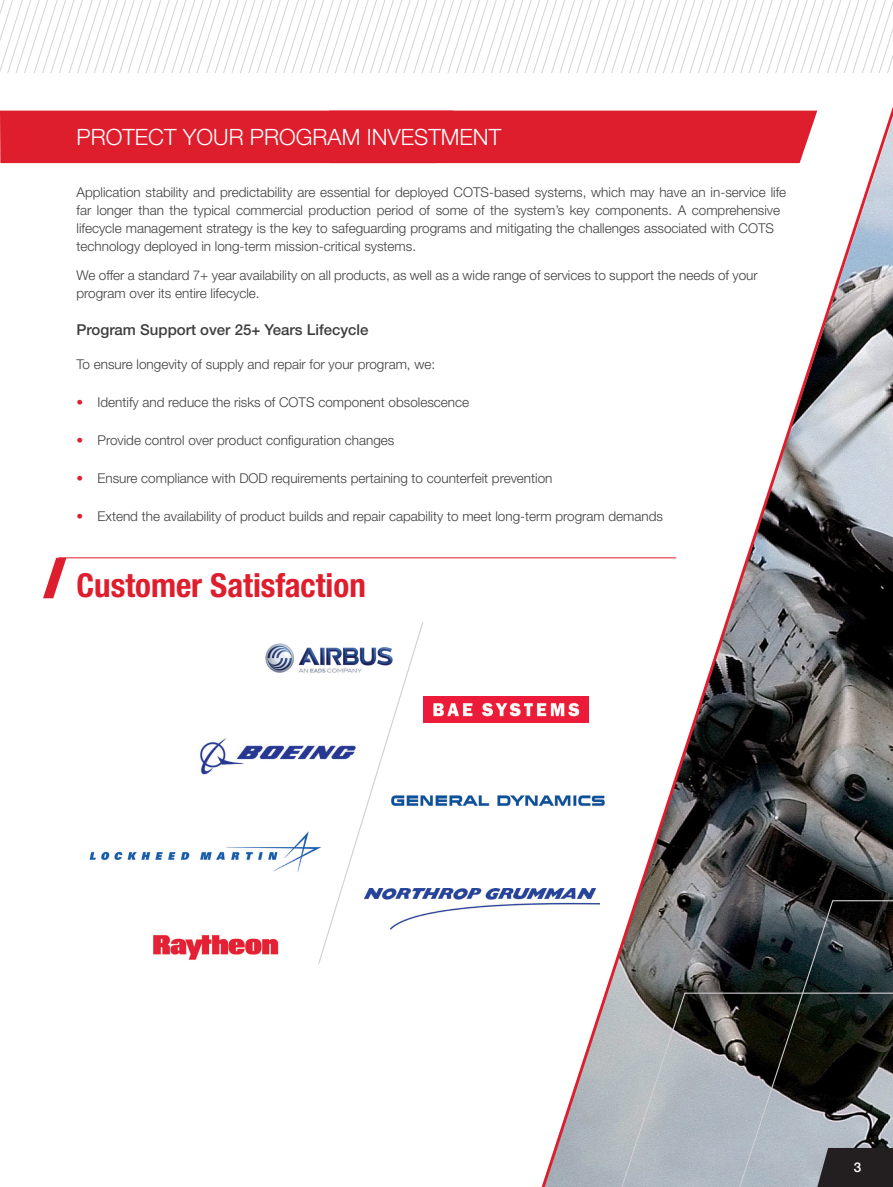
<style>
.page{position:relative;width:893px;height:1187px;background:#fff}
.page>*{position:absolute;margin:0;border:0;box-sizing:border-box;transform-origin:0 0}
.Heading_186-22{font:700 condensed 33px "Helvetica Neue LT Std";color:#df1e2d}
.Main_Section_Header{font:300 22.5px "Helvetica Neue LT Std";color:#fff}
.Subhead-2{font:500 15px "Helvetica Neue LT Pro";color:#3e3e3f}
.Body_Text{font:300 13.5px/18px "Helvetica Neue LT Std";color:#3e3e3f}
.Bodytext_indent{font:300 13.5px "Helvetica Neue LT Std";color:#3e3e3f}
.t1{font:500 13.5px "Helvetica Neue LT Std";color:#fff}
.s1{color:#df1e2d}
</style>
<div class="page">
<svg style="left:519px;top:106px;width:374px;height:1080px"></svg>
<svg style="left:43px;top:558px;width:23px;height:40px"></svg>
<hr style="left:59px;top:557px;width:617px;height:1px;background:#df1e2d">
<img style="left:424px;top:888px;width:175px;height:45px">
<svg style="left:0;top:0;width:481px;height:73px"></svg>
<svg style="left:481px;top:0;width:412px;height:73px"></svg>
<div style="left:0;top:111px;width:817px;height:52px;background:#df1e2d"></div>
<img style="left:424px;top:786px;width:186px;height:26px">
<img style="left:153px;top:934px;width:126px;height:26px">
<img style="left:89px;top:831px;width:228px;height:41px">
<img style="left:424px;top:696px;width:165px;height:26px">
<img style="left:199px;top:738px;width:118px;height:37px">
<img style="left:265px;top:643px;width:52px;height:30px">
<svg style="left:317px;top:622px;width:107px;height:343px"></svg>
<svg style="left:714px;top:899px;width:179px;height:92px;background:#2b3336"></svg>
<svg style="left:594px;top:991px;width:299px;height:195px;background:#7c8183"></svg>
<svg style="left:566px;top:730px;width:79px;height:60px"></svg>
<svg style="left:811px;top:1147px;width:82px;height:39px;background:#39373a"></svg>
<p class="Main_Section_Header" style="left:77px;top:123px;width:426px">PROTECT YOUR PROGRAM INVESTMENT</p>
<p class="Body_Text" style="left:77px;top:183px;width:711px">Application stability and predictability are essential for deployed COTS-based systems, which may have an in-service life far longer than the typical commercial production period of some of the system’s key components. A comprehensive lifecycle management strategy is the key to safeguarding programs and mitigating the challenges associated with COTS technology deployed in long-term mission-critical systems.</p>
<p class="Body_Text" style="left:77px;top:265px;width:683px">We offer a standard 7+ year availability on all products, as well as a wide range of services to support the needs of your program over its entire lifecycle.</p>
<p class="Subhead-2" style="left:77px;top:321px;width:293px">Program Support over 25+ Years Lifecycle</p>
<p class="Body_Text" style="left:77px;top:355px;width:360px">To ensure longevity of supply and repair for your program, we:</p>
<p class="Bodytext_indent" style="left:77px;top:394px;width:394px"><span class="s1">•</span> Identify and reduce the risks of COTS component obsolescence</p>
<p class="Bodytext_indent" style="left:77px;top:432px;width:319px"><span class="s1">•</span> Provide control over product configuration changes</p>
<p class="Bodytext_indent" style="left:77px;top:469px;width:477px"><span class="s1">•</span> Ensure compliance with DOD requirements pertaining to counterfeit prevention</p>
<p class="Bodytext_indent" style="left:77px;top:507px;width:588px"><span class="s1">•</span> Extend the availability of product builds and repair capability to meet long-term program demands</p>
<p class="Heading_186-22" style="left:77px;top:565px;width:291px">Customer Satisfaction</p>
<p class="t1" style="left:854px;top:1159px;width:9px">3</p>
</div>
